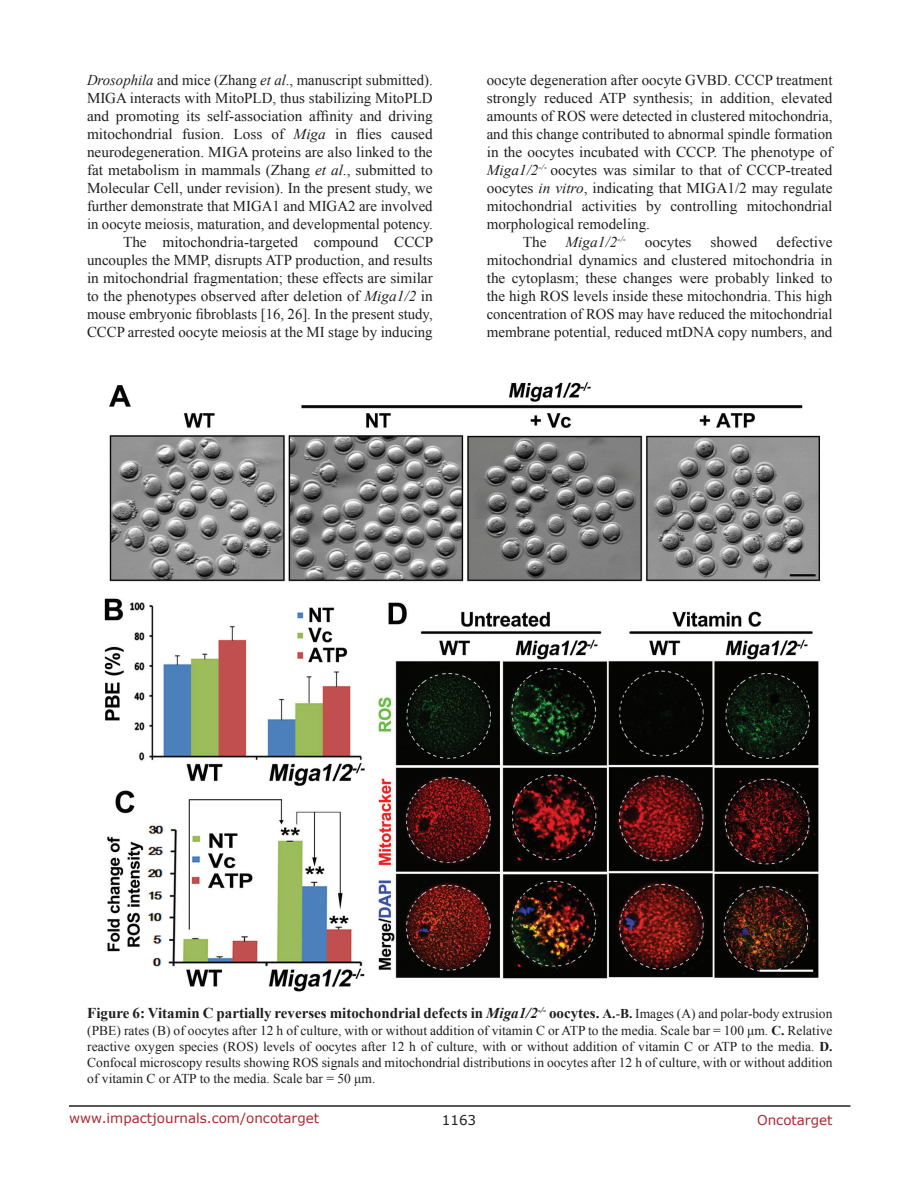
<style>
.page{position:relative;width:918px;height:1188px;background:#fff}
.page>*{position:absolute;margin:0;border:0;box-sizing:border-box;transform-origin:0 0}
.t1{font:15px/18px "Times New Roman";color:#201d20;text-align:right}
.t2{font:700 15px "Times New Roman";color:#201d20}
.t3{font:italic 15px "Times New Roman";color:#201d20}
.t4{font:13.5px/16.2px "Times New Roman";color:#201d20;text-align:justify}
.t5{font:13.5px "Verdana";color:#ac2830}
.t6{font:13.5px "Verdana";color:#201d20}
.s1{font-style:italic}
.s2{font-size:13.5px}
.s3{font-weight:400;font-size:13.5px}
.s4{font-weight:700}
</style>
<div class="page">
<hr style="left:69px;top:1105px;width:781px;height:2px;background:#231f20">
<img style="left:104px;top:382px;width:717px;height:610px">
<p class="t1" style="left:87px;top:71px;width:348px"><span class="s1">Drosophila</span> and mice (Zhang <span class="s1">et al</span>., manuscript submitted).<br>MIGA interacts with MitoPLD, thus stabilizing MitoPLD and promoting its self-association affinity and driving mitochondrial fusion. Loss of <span class="s1">Miga</span> in flies caused neurodegeneration. MIGA proteins are also linked to the fat metabolism in mammals (Zhang <span class="s1">et al</span>., submitted to Molecular Cell, under revision). In the present study, we further demonstrate that MIGA1 and MIGA2 are involved in oocyte meiosis, maturation, and developmental potency.<br>The mitochondria-targeted compound CCCP uncouples the MMP, disrupts ATP production, and results in mitochondrial fragmentation; these effects are similar to the phenotypes observed after deletion of <span class="s1">Miga1/2</span> in mouse embryonic fibroblasts [16, 26]. In the present study, CCCP arrested oocyte meiosis at the MI stage by inducing</p>
<p class="t1" style="left:487px;top:71px;width:347px">oocyte degeneration after oocyte GVBD. CCCP treatment</p>
<p class="t1" style="left:487px;top:89px;width:347px">strongly reduced ATP synthesis; in addition, elevated</p>
<p class="t1" style="left:487px;top:107px;width:347px">amounts of ROS were detected in clustered mitochondria,</p>
<p class="t1" style="left:487px;top:125px;width:347px">and this change contributed to abnormal spindle formation</p>
<p class="t1" style="left:487px;top:143px;width:347px">in the oocytes incubated with CCCP. The phenotype of</p>
<p class="t1" style="left:487px;top:161px;width:347px"><span class="s1">Miga1/2</span><sup>-/-</sup> oocytes was similar to that of CCCP-treated</p>
<p class="t1" style="left:487px;top:179px;width:347px">oocytes <span class="s1">in vitro</span>, indicating that MIGA1/2 may regulate</p>
<p class="t1" style="left:487px;top:197px;width:347px">mitochondrial activities by controlling mitochondrial</p>
<p class="t1" style="left:487px;top:215px;width:165px">morphological remodeling.</p>
<p class="t1" style="left:523px;top:233px;width:25px">The</p>
<p class="t3" style="left:566px;top:232px;width:62px">Miga1/2<sup>-/-</sup></p>
<p class="t1" style="left:645px;top:233px;width:48px">oocytes</p>
<p class="t1" style="left:711px;top:233px;width:48px">showed</p>
<p class="t1" style="left:487px;top:233px;width:347px;text-align:justify;text-indent:290px">defective mitochondrial dynamics and clustered mitochondria in the cytoplasm; these changes were probably linked to the high ROS levels inside these mitochondria. This high concentration of ROS may have reduced the mitochondrial membrane potential, reduced mtDNA copy numbers, and</p>
<p class="t2" style="left:87px;top:1003px;width:747px">Figure 6: Vitamin C partially reverses mitochondrial defects in <span class="s1">Miga1/2</span><sup>-/-</sup> oocytes. <span class="s2">A.</span><span class="s3">-</span><span class="s2">B.</span> <span class="s3">Images (A) and polar-body extrusion</span></p>
<p class="t4" style="left:87px;top:1022px;width:747px">(PBE) rates (B) of oocytes after 12 h of culture, with or without addition of vitamin C or ATP to the media. Scale bar = 100 μm. <span class="s4">C.</span> Relative reactive oxygen species (ROS) levels of oocytes after 12 h of culture, with or without addition of vitamin C or ATP to the media. <span class="s4">D.<br></span>Confocal microscopy results showing ROS signals and mitochondrial distributions in oocytes after 12 h of culture, with or without addition of vitamin C or ATP to the media. Scale bar = 50 μm.</p>
<p class="t5" style="left:69px;top:1109px;width:252px">www.impactjournals.com/oncotarget</p>
<p class="t6" style="left:442px;top:1111px;width:36px">1163</p>
<p class="t5" style="left:757px;top:1111px;width:77px">Oncotarget</p>
</div>
